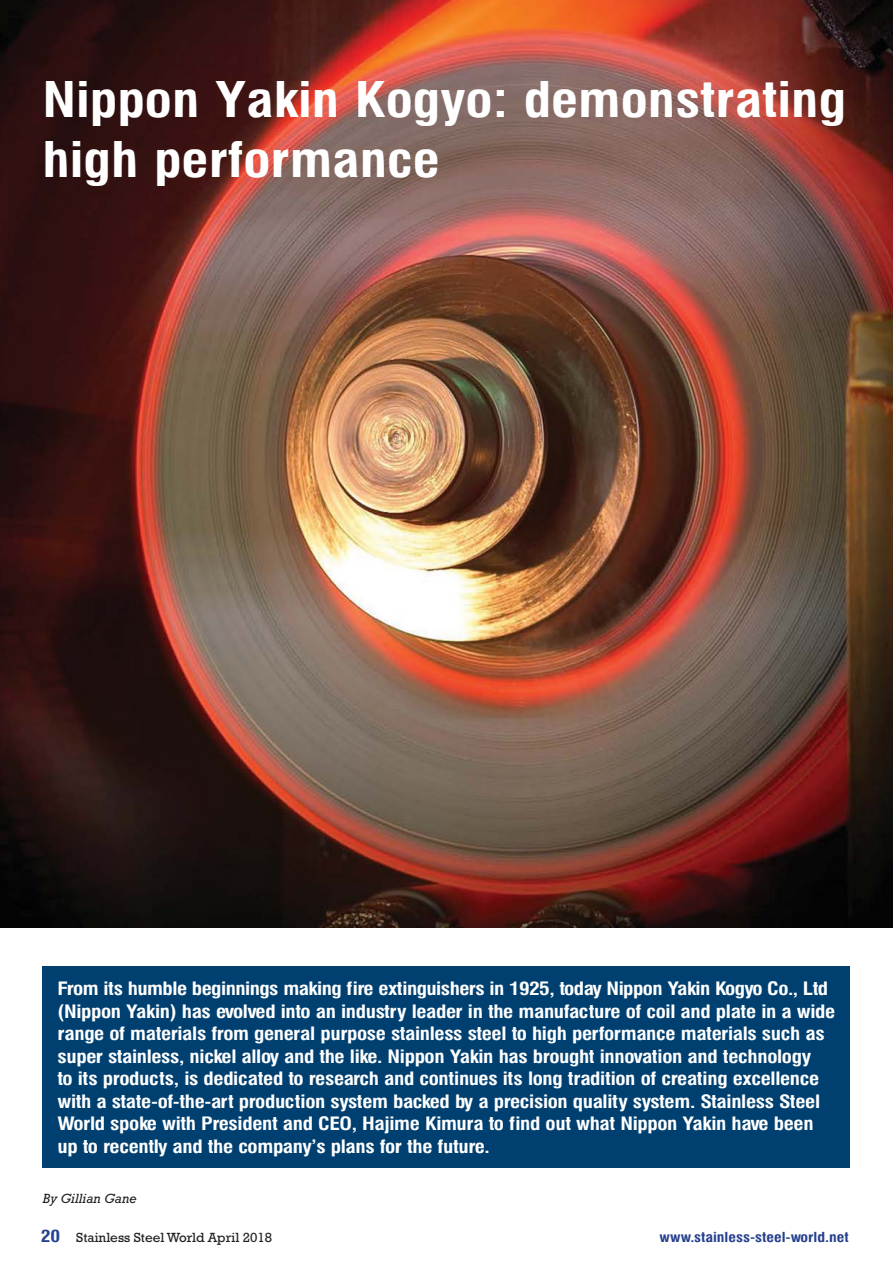
<style>
.page{position:relative;width:893px;height:1263px;background:#fff}
.page>*{position:absolute;margin:0;border:0;box-sizing:border-box;transform-origin:0 0}
.t1{font:700 48px/60px "Milford";color:#fff}
.t2{font:700 18px/22.5px "Milford";letter-spacing:-.02em;color:#fff}
.t3{font:13.5px "Rockwell";color:#231f20}
.t4{font:700 13.5px "Milford";color:#25408e}
.t5{font:italic 13.5px "Rockwell";color:#231f20}
.s1{font-family:"Milford";font-weight:700;font-size:16.5px;color:#25408e}
</style>
<div class="page">
<img style="left:0;top:0;width:893px;height:927px">
<div style="left:43px;top:966px;width:807px;height:201px;background:#004071"></div>
<h1 class="t1" style="left:43px;top:73px;width:805px">Nippon Yakin Kogyo: demonstrating high performance</h1>
<p class="t2" style="left:58px;top:978px;width:779px">From its humble beginnings making fire extinguishers in 1925, today Nippon Yakin Kogyo Co., Ltd (Nippon Yakin) has evolved into an industry leader in the manufacture of coil and plate in a wide range of materials from general purpose stainless steel to high performance materials such as super stainless, nickel alloy and the like. Nippon Yakin has brought innovation and technology<br>to its products, is dedicated to research and continues its long tradition of creating excellence with a state-of-the-art production system backed by a precision quality system. Stainless Steel World spoke with President and CEO, Hajime Kimura to find out what Nippon Yakin have been up to recently and the company’s plans for the future.</p>
<p class="t5" style="left:43px;top:1193px;width:96px">By Gillian Gane</p>
<p class="t3" style="left:41px;top:1233px;width:233px"><span class="s1">20</span> Stainless Steel World April 2018</p>
<p class="t4" style="left:659px;top:1231px;width:191px">www.stainless-steel-world.net</p>
</div>
